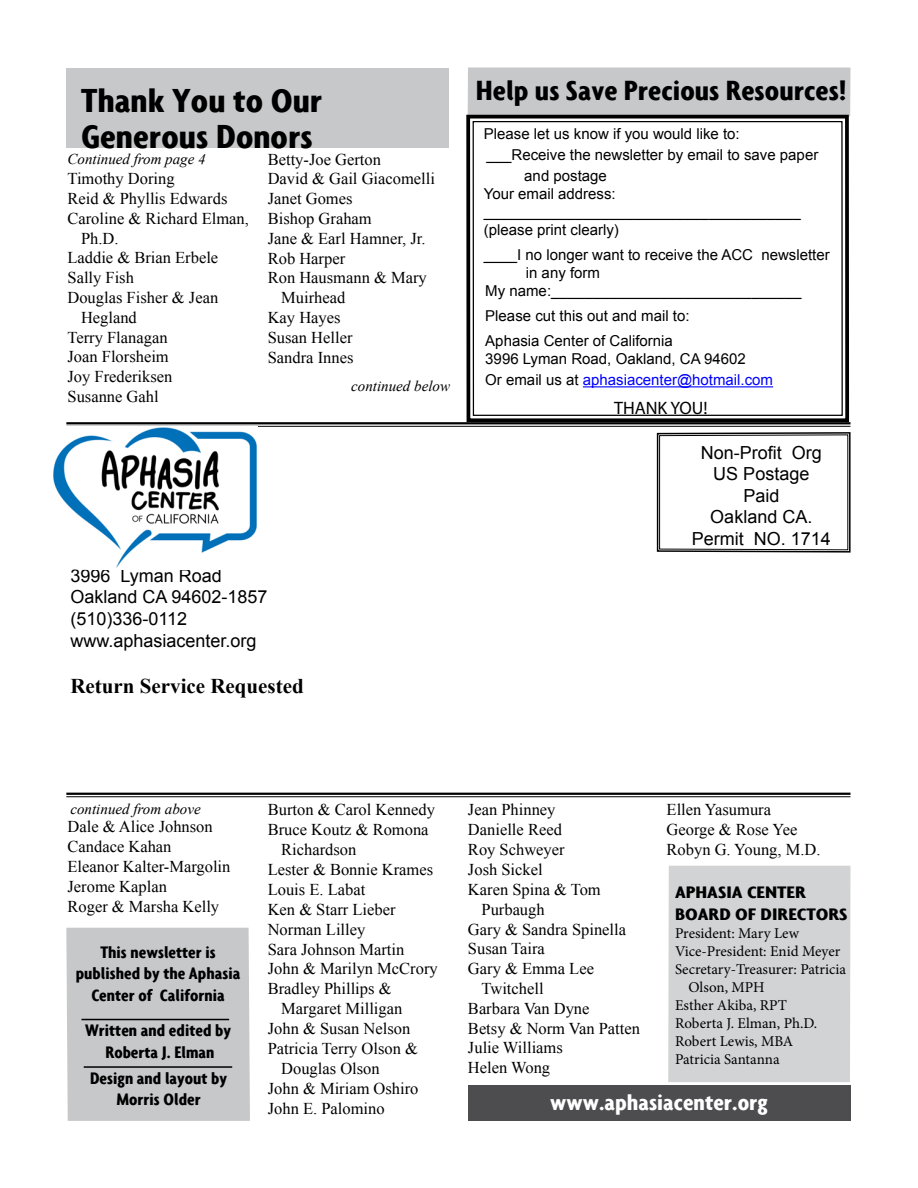
<style>
.page{position:relative;width:918px;height:1188px;background:#fff}
.page>*{position:absolute;margin:0;border:0;box-sizing:border-box;transform-origin:0 0}
.t1{font:700 extra-condensed 36px/36px "Agenda";color:#000;scale:1.3 1}
.t2{font:700 extra-condensed 30px "Agenda";color:#000;scale:1.3 1}
.t3{font:700 extra-condensed 24px "Agenda";color:#fff;scale:1.3 1}
.t4{font:700 21px "Times New Roman";color:#000}
.t5{font:18px/21.6px "Arial";color:#000}
.t6{font:700 extra-condensed 18px/21.6px "Agenda";color:#000;text-align:center;scale:1.25 1}
.t7{font:700 extra-condensed 18px/21.6px "Agenda";color:#000;scale:1.5 1}
.t8{font:18px "Myriad Pro";color:#000}
.t9{font:16.5px/20px "Times New Roman";color:#000}
.t10{font:15px/18px "Arial";color:#000}
.t11{font:15px "Minion Pro";color:#000}
.t12{font:italic 15px "Times New Roman";color:#000}
.s1{color:#00f}
</style>
<div class="page">
<div style="left:66px;top:68px;width:383px;height:80px;background:#c7c8ca"></div>
<div style="left:66px;top:928px;width:184px;height:193px;background:#c7c8ca"></div>
<hr style="left:84px;top:1066px;width:148px;height:2px;background:#000">
<hr style="left:82px;top:1019px;width:147px;height:1px;background:#000">
<div style="left:468px;top:68px;width:382px;height:48px;background:#c7c8ca"></div>
<svg style="left:464px;top:113px;width:387px;height:1008px"></svg>
<div style="left:473px;top:121px;width:370px;height:295px;border:1px solid #000"></div>
<hr style="left:583px;top:386px;width:190px;height:1px;background:#00f">
<div style="left:468px;top:1086px;width:382px;height:35px;background:#4d4d4f"></div>
<hr style="left:66px;top:793px;width:784px;height:2px;background:#000">
<hr style="left:66px;top:796px;width:784px;height:1px;background:#000">
<hr style="left:66px;top:422px;width:784px;height:2px;background:#000">
<hr style="left:66px;top:426px;width:784px;height:1px;background:#000">
<img style="left:53px;top:427px;width:204px;height:141px">
<svg style="left:656px;top:431px;width:195px;height:122px"></svg>
<h1 class="t1" style="left:81px;top:85px;width:187px">Thank You to Our<br>Generous Donors</h1>
<p class="t12" style="left:68px;top:153px;width:140px">Continued from page 4</p>
<p class="t9" style="left:68px;top:170px;width:109px">Timothy Doring</p>
<p class="t9" style="left:68px;top:190px;width:161px">Reid &amp; Phyllis Edwards</p>
<p class="t9" style="left:68px;top:210px;width:183px">Caroline &amp; Richard Elman,</p>
<p class="t9" style="left:81px;top:230px;width:39px">Ph.D.</p>
<p class="t9" style="left:68px;top:249px;width:152px">Laddie &amp; Brian Erbele</p>
<p class="t9" style="left:68px;top:269px;width:68px">Sally Fish</p>
<p class="t9" style="left:68px;top:289px;width:152px">Douglas Fisher &amp; Jean</p>
<p class="t9" style="left:81px;top:309px;width:57px">Hegland</p>
<p class="t9" style="left:68px;top:329px;width:102px">Terry Flanagan</p>
<p class="t9" style="left:68px;top:348px;width:103px">Joan Florsheim</p>
<p class="t9" style="left:68px;top:368px;width:106px">Joy Frederiksen</p>
<p class="t9" style="left:68px;top:388px;width:93px">Susanne Gahl</p>
<p class="t9" style="left:268px;top:151px;width:115px">Betty-Joe Gerton</p>
<p class="t9" style="left:268px;top:170px;width:169px">David &amp; Gail Giacomelli</p>
<p class="t9" style="left:268px;top:190px;width:86px">Janet Gomes</p>
<p class="t9" style="left:268px;top:210px;width:106px">Bishop Graham</p>
<p class="t9" style="left:268px;top:230px;width:159px">Jane &amp; Earl Hamner, Jr.</p>
<p class="t9" style="left:268px;top:250px;width:79px">Rob Harper</p>
<p class="t9" style="left:268px;top:269px;width:161px">Ron Hausmann &amp; Mary</p>
<p class="t9" style="left:281px;top:289px;width:66px">Muirhead</p>
<p class="t9" style="left:268px;top:309px;width:74px">Kay Hayes</p>
<p class="t9" style="left:268px;top:329px;width:86px">Susan Heller</p>
<p class="t9" style="left:268px;top:349px;width:87px">Sandra Innes</p>
<p class="t12" style="left:351px;top:380px;width:100px">continued below</p>
<p class="t5" style="left:70px;top:566px;width:199px">3996 Lyman Road<br>Oakland CA 94602-1857 (510)336-0112 www.aphasiacenter.org</p>
<p class="t4" style="left:70px;top:679px;width:235px">Return Service Requested</p>
<h2 class="t2" style="left:476px;top:80px;width:287px">Help us Save Precious Resources!</h2>
<p class="t10" style="left:484px;top:127px;width:257px">Please let us know if you would like to:</p>
<p class="t10" style="left:487px;top:148px;width:333px">___Receive the newsletter by email to save paper</p>
<p class="t10" style="left:524px;top:169px;width:84px">and postage</p>
<p class="t10" style="left:484px;top:187px;width:318px">Your email address: ______________________________________ (please print clearly)</p>
<p class="t10" style="left:484px;top:247px;width:348px">____I no longer want to receive the ACC newsletter</p>
<p class="t10" style="left:526px;top:265px;width:76px">in any form</p>
<p class="t10" style="left:485px;top:283px;width:318px">My name:______________________________</p>
<p class="t10" style="left:485px;top:305px;width:206px;line-height:24.8px">Please cut this out and mail to:<br>Aphasia Center of California</p>
<p class="t10" style="left:485px;top:349px;width:289px;line-height:21.6px">3996 Lyman Road, Oakland, CA 94602<br>Or email us at <span class="s1">aphasiacenter@hotmail.com</span></p>
<p class="t8" style="left:614px;top:397px;width:95px">THANK YOU!</p>
<p class="t5" style="left:692px;top:443px;width:141px;text-align:center">Non-Profit Org<br>US Postage<br>Paid<br>Oakland CA.<br>Permit NO. 1714</p>
<p class="t12" style="left:71px;top:804px;width:132px">continued from above</p>
<p class="t9" style="left:68px;top:818px;width:164px">Dale &amp; Alice Johnson<br>Candace Kahan<br>Eleanor Kalter-Margolin<br>Jerome Kaplan<br>Roger &amp; Marsha Kelly</p>
<p class="t6" style="left:76px;top:943px;width:133px">This newsletter is published by the Aphasia<br>Center of California</p>
<p class="t6" style="left:85px;top:1021px;width:118px">Written and edited by<br>Roberta J. Elman</p>
<p class="t6" style="left:90px;top:1069px;width:111px">Design and layout by<br>Morris Older</p>
<p class="t9" style="left:268px;top:801px;width:169px">Burton &amp; Carol Kennedy</p>
<p class="t9" style="left:268px;top:821px;width:162px">Bruce Koutz &amp; Romona</p>
<p class="t9" style="left:281px;top:841px;width:77px">Richardson</p>
<p class="t9" style="left:268px;top:861px;width:167px">Lester &amp; Bonnie Krames</p>
<p class="t9" style="left:268px;top:881px;width:99px">Louis E. Labat</p>
<p class="t9" style="left:268px;top:901px;width:129px">Ken &amp; Starr Lieber</p>
<p class="t9" style="left:268px;top:921px;width:99px">Norman Lilley</p>
<p class="t9" style="left:268px;top:940px;width:138px">Sara Johnson Martin</p>
<p class="t9" style="left:268px;top:960px;width:172px">John &amp; Marilyn McCrory</p>
<p class="t9" style="left:268px;top:980px;width:125px">Bradley Phillips &amp;</p>
<p class="t9" style="left:281px;top:1000px;width:123px">Margaret Milligan</p>
<p class="t9" style="left:268px;top:1020px;width:144px">John &amp; Susan Nelson</p>
<p class="t9" style="left:268px;top:1040px;width:152px">Patricia Terry Olson &amp;</p>
<p class="t9" style="left:281px;top:1060px;width:100px">Douglas Olson</p>
<p class="t9" style="left:268px;top:1080px;width:152px">John &amp; Miriam Oshiro</p>
<p class="t9" style="left:268px;top:1099px;width:118px">John E. Palomino</p>
<p class="t9" style="left:468px;top:801px;width:89px">Jean Phinney</p>
<p class="t9" style="left:468px;top:821px;width:95px">Danielle Reed</p>
<p class="t9" style="left:468px;top:841px;width:98px">Roy Schweyer</p>
<p class="t9" style="left:468px;top:861px;width:76px">Josh Sickel</p>
<p class="t9" style="left:468px;top:881px;width:134px">Karen Spina &amp; Tom</p>
<p class="t9" style="left:481px;top:901px;width:65px">Purbaugh</p>
<p class="t9" style="left:468px;top:921px;width:160px">Gary &amp; Sandra Spinella</p>
<p class="t9" style="left:468px;top:940px;width:78px">Susan Taira</p>
<p class="t9" style="left:468px;top:960px;width:128px">Gary &amp; Emma Lee</p>
<p class="t9" style="left:481px;top:980px;width:64px">Twitchell</p>
<p class="t9" style="left:468px;top:1000px;width:123px">Barbara Van Dyne</p>
<p class="t9" style="left:468px;top:1019px;width:174px">Betsy &amp; Norm Van Patten</p>
<p class="t9" style="left:468px;top:1039px;width:96px">Julie Williams</p>
<p class="t9" style="left:468px;top:1059px;width:84px">Helen Wong</p>
<p class="t9" style="left:667px;top:801px;width:156px">Ellen Yasumura<br>George &amp; Rose Yee<br>Robyn G. Young, M.D.</p>
<p class="t7" style="left:675px;top:883px;width:117px">APHASIA CENTER<br>BOARD OF DIRECTORS</p>
<p class="t11" style="left:675px;top:927px;width:126px">President: Mary Lew</p>
<p class="t11" style="left:675px;top:945px;width:167px">Vice-President: Enid Meyer</p>
<p class="t11" style="left:675px;top:963px;width:173px">Secretary-Treasurer: Patricia</p>
<p class="t11" style="left:689px;top:981px;width:78px">Olson, MPH</p>
<p class="t11" style="left:675px;top:999px;width:113px">Esther Akiba, RPT</p>
<p class="t11" style="left:675px;top:1017px;width:144px">Roberta J. Elman, Ph.D.</p>
<p class="t11" style="left:675px;top:1035px;width:120px">Robert Lewis, MBA</p>
<p class="t11" style="left:675px;top:1053px;width:106px">Patricia Santanna</p>
<h3 class="t3" style="left:550px;top:1094px;width:169px">www.aphasiacenter.org</h3>
</div>
